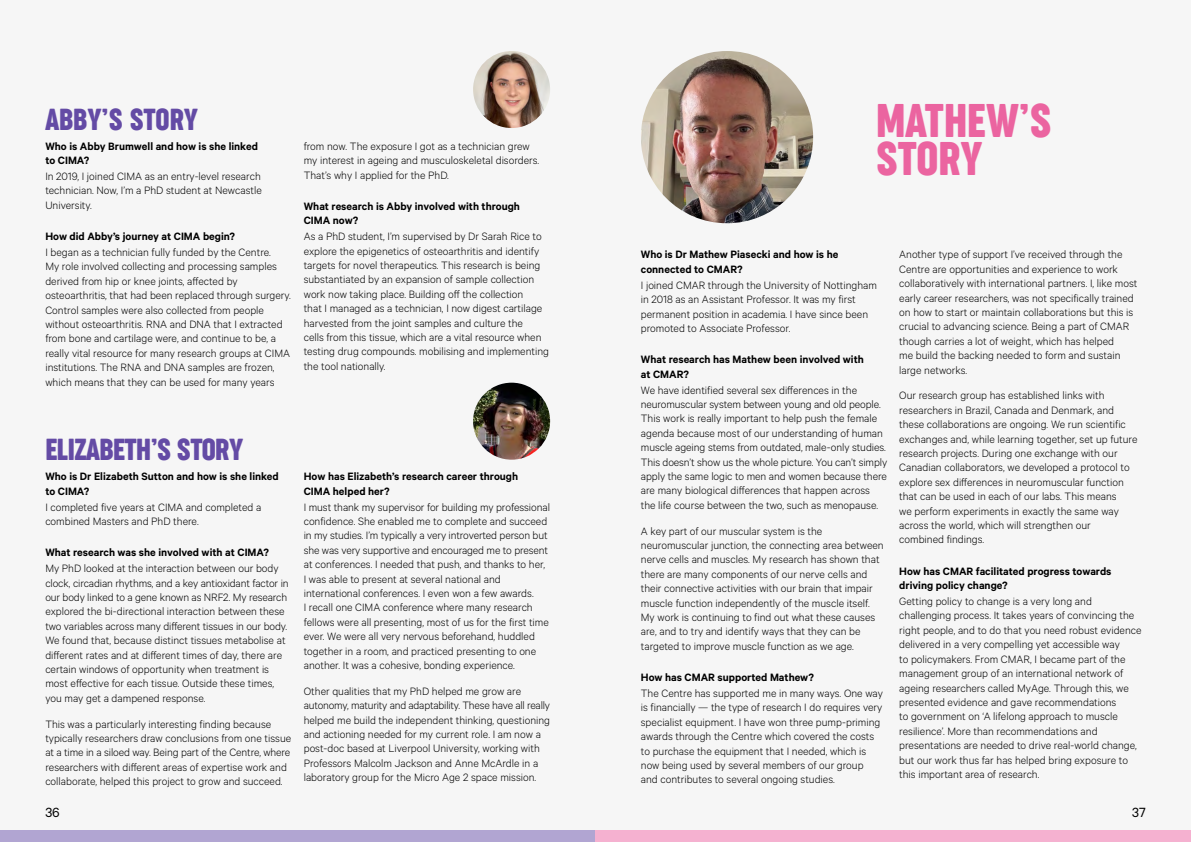
<style>
.page{position:relative;width:1191px;height:842px;background:#fff}
.page>*{position:absolute;margin:0;border:0;box-sizing:border-box;transform-origin:0 0}
.Header_1{font:45px/38px "Versus Arthritis Display";color:#eb64a0}
.Names{font:29px "Versus Arthritis Display";letter-spacing:-.02em;color:#644ba5}
.Page_numbers{font:15px "Calibre";color:#000}
.Body_copy{font:300 12px/14.4px "Calibre";color:#000}
.Subheader_2{font:600 12px/14.4px "Calibre";color:#000}
</style>
<div class="page">
<div style="left:0;top:0;width:595px;height:842px;background:#f6f6f6"></div>
<div style="left:0;top:831px;width:595px;height:11px;background:#b1a5d2"></div>
<img style="left:473px;top:51px;width:77px;height:77px;border-radius:39px">
<img style="left:473px;top:383px;width:77px;height:77px;border-radius:39px">
<div style="left:595px;top:0;width:596px;height:842px;background:#f6f6f6"></div>
<img style="left:641px;top:51px;width:172px;height:172px;border-radius:86px">
<div style="left:595px;top:831px;width:596px;height:11px;background:#f5b1d0"></div>
<p class="Names" style="left:45px;top:103px;width:154px">ABBY’S STORY</p>
<p class="Subheader_2" style="left:45px;top:138px;width:214px">Who is Abby Brumwell and how is she linked to CIMA?</p>
<p class="Body_copy" style="left:45px;top:169px;width:218px;text-align:justify">In 2019, I joined CIMA as an entry-level research technician. Now, I’m a PhD student at Newcastle University.</p>
<p class="Subheader_2" style="left:45px;top:229px;width:191px">How did Abby’s journey at CIMA begin?</p>
<p class="Body_copy" style="left:45px;top:245px;width:247px">I began as a technician fully funded by the Centre.<br>My role involved collecting and processing samples derived from hip or knee joints, affected by osteoarthritis, that had been replaced through surgery.<br>Control samples were also collected from people without osteoarthritis. RNA and DNA that I extracted from bone and cartilage were, and continue to be, a really vital resource for many research groups at CIMA institutions. The RNA and DNA samples are frozen, which means that they can be used for many years</p>
<p class="Body_copy" style="left:304px;top:138px;width:237px">from now. The exposure I got as a technician grew my interest in ageing and musculoskeletal disorders.<br>That’s why I applied for the PhD.</p>
<p class="Subheader_2" style="left:304px;top:199px;width:218px">What research is Abby involved with through<br>CIMA now?</p>
<p class="Body_copy" style="left:304px;top:229px;width:247px">As a PhD student, I’m supervised by Dr Sarah Rice to explore the epigenetics of osteoarthritis and identify targets for novel therapeutics. This research is being substantiated by an expansion of sample collection work now taking place. Building off the collection<br>that I managed as a technician, I now digest cartilage harvested from the joint samples and culture the<br>cells from this tissue, which are a vital resource when testing drug compounds. mobilising and implementing the tool nationally.</p>
<p class="Names" style="left:45px;top:433px;width:199px">ELIZABETH’S STORY</p>
<p class="Subheader_2" style="left:45px;top:469px;width:235px">Who is Dr Elizabeth Sutton and how is she linked to CIMA?</p>
<p class="Body_copy" style="left:45px;top:499px;width:217px">I completed five years at CIMA and completed a combined Masters and PhD there.</p>
<p class="Subheader_2" style="left:45px;top:545px;width:225px">What research was she involved with at CIMA?</p>
<p class="Body_copy" style="left:45px;top:561px;width:245px">My PhD looked at the interaction between our body clock, circadian rhythms, and a key antioxidant factor in our body linked to a gene known as NRF2. My research explored the bi-directional interaction between these two variables across many different tissues in our body.<br>We found that, because distinct tissues metabolise at different rates and at different times of day, there are certain windows of opportunity when treatment is most effective for each tissue. Outside these times, you may get a dampened response.</p>
<p class="Body_copy" style="left:45px;top:716px;width:247px">This was a particularly interesting finding because typically researchers draw conclusions from one tissue at a time in a siloed way. Being part of the Centre, where researchers with different areas of expertise work and collaborate, helped this project to grow and succeed.</p>
<p class="Subheader_2" style="left:304px;top:469px;width:216px">How has Elizabeth’s research career through<br>CIMA helped her?</p>
<p class="Body_copy" style="left:304px;top:499px;width:248px">I must thank my supervisor for building my professional confidence. She enabled me to complete and succeed in my studies. I’m typically a very introverted person but she was very supportive and encouraged me to present at conferences. I needed that push, and thanks to her, I was able to present at several national and international conferences. I even won a few awards.<br>I recall one CIMA conference where many research fellows were all presenting, most of us for the first time ever. We were all very nervous beforehand, huddled together in a room, and practiced presenting to one another. It was a cohesive, bonding experience.</p>
<p class="Body_copy" style="left:304px;top:683px;width:248px">Other qualities that my PhD helped me grow are autonomy, maturity and adaptability. These have all really helped me build the independent thinking, questioning and actioning needed for my current role. I am now a post-doc based at Liverpool University, working with Professors Malcolm Jackson and Anne McArdle in a laboratory group for the Micro Age 2 space mission.</p>
<p class="Header_1" style="left:876px;top:101px;width:177px">MATHEW’S<br>STORY</p>
<p class="Subheader_2" style="left:641px;top:247px;width:199px">Who is Dr Mathew Piasecki and how is he connected to CMAR?</p>
<p class="Body_copy" style="left:641px;top:277px;width:238px">I joined CMAR through the University of Nottingham in 2018 as an Assistant Professor. It was my first permanent position in academia. I have since been promoted to Associate Professor.</p>
<p class="Subheader_2" style="left:641px;top:352px;width:225px">What research has Mathew been involved with at CMAR?</p>
<p class="Body_copy" style="left:641px;top:382px;width:248px">We have identified several sex differences in the neuromuscular system between young and old people.<br>This work is really important to help push the female agenda because most of our understanding of human muscle ageing stems from outdated, male-only studies.<br>This doesn’t show us the whole picture. You can’t simply apply the same logic to men and women because there are many biological differences that happen across the life course between the two, such as menopause.</p>
<p class="Body_copy" style="left:641px;top:523px;width:244px">A key part of our muscular system is the neuromuscular junction, the connecting area between nerve cells and muscles. My research has shown that there are many components of our nerve cells and their connective activities with our brain that impair muscle function independently of the muscle itself.<br>My work is continuing to find out what these causes are, and to try and identify ways that they can be targeted to improve muscle function as we age.</p>
<p class="Subheader_2" style="left:641px;top:670px;width:174px">How has CMAR supported Mathew?</p>
<p class="Body_copy" style="left:641px;top:685px;width:243px">The Centre has supported me in many ways. One way is financially — the type of research I do requires very specialist equipment. I have won three pump-priming awards through the Centre which covered the costs to purchase the equipment that I needed, which is now being used by several members of our group and contributes to several ongoing studies.</p>
<p class="Body_copy" style="left:899px;top:247px;width:240px">Another type of support I’ve received through the Centre are opportunities and experience to work collaboratively with international partners. I, like most early career researchers, was not specifically trained on how to start or maintain collaborations but this is crucial to advancing science. Being a part of CMAR though carries a lot of weight, which has helped<br>me build the backing needed to form and sustain large networks.</p>
<p class="Body_copy" style="left:899px;top:388px;width:240px">Our research group has established links with researchers in Brazil, Canada and Denmark, and these collaborations are ongoing. We run scientific exchanges and, while learning together, set up future research projects. During one exchange with our Canadian collaborators, we developed a protocol to explore sex differences in neuromuscular function that can be used in each of our labs. This means<br>we perform experiments in exactly the same way across the world, which will strengthen our combined findings.</p>
<p class="Subheader_2" style="left:899px;top:564px;width:214px">How has CMAR facilitated progress towards driving policy change?</p>
<p class="Body_copy" style="left:899px;top:594px;width:244px">Getting policy to change is a very long and challenging process. It takes years of convincing the right people, and to do that you need robust evidence delivered in a very compelling yet accessible way<br>to policymakers. From CMAR, I became part of the management group of an international network of ageing researchers called MyAge. Through this, we presented evidence and gave recommendations<br>to government on ‘A lifelong approach to muscle resilience’. More than recommendations and presentations are needed to drive real-world change, but our work thus far has helped bring exposure to this important area of research.</p>
<p class="Page_numbers" style="left:45px;top:803px;width:16px">36</p>
<p class="Page_numbers" style="left:1132px;top:803px;width:15px">37</p>
</div>
